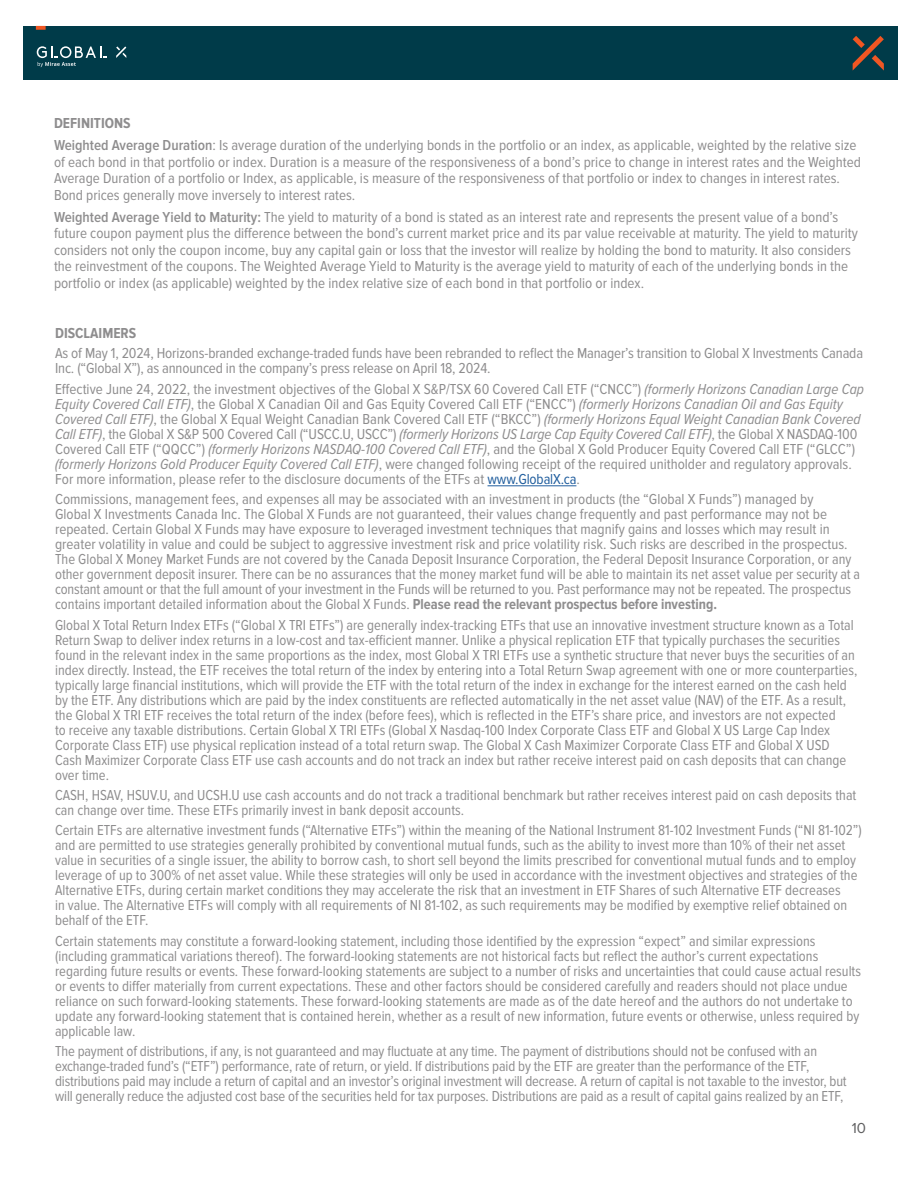
<style>
.page{position:relative;width:918px;height:1188px;background:#fff}
.page>*{position:absolute;margin:0;border:0;box-sizing:border-box;transform-origin:0 0}
.t1{font:15px/15px "Proxima Nova Cond";color:#8e8d8e}
.t2{font:700 15px "Proxima Nova Cond";color:#8e8d8e}
.t3{font:15px "Proxima Nova";color:#606061}
.s1{font-weight:700}
.s2{font-weight:600}
.s3{font-style:italic}
.s4{color:#215e9e}
</style>
<div class="page">
<div style="left:23px;top:26px;width:874px;height:53px;background:#003b49"></div>
<svg style="left:853px;top:36px;width:31px;height:35px"></svg>
<svg style="left:36px;top:26px;width:10px;height:4px"></svg>
<svg style="left:116px;top:46px;width:10px;height:12px"></svg>
<svg style="left:37px;top:46px;width:70px;height:21px"></svg>
<hr style="left:488px;top:486px;width:88px;height:1px;background:#215e9e">
<p class="t1" style="left:54px;top:113px;width:804px;line-height:21.9px"><span class="s1">DEFINITIONS<br></span><span class="s2">Weighted Average Duration</span>: Is average duration of the underlying bonds in the portfolio or an index, as applicable, weighted by the relative size</p>
<p class="t1" style="left:54px;top:154px;width:808px;line-height:16.5px">of each bond in that portfolio or index. Duration is a measure of the responsiveness of a bond’s price to change in interest rates and the Weighted<br>Average Duration of a portfolio or Index, as applicable, is measure of the responsiveness of that portfolio or index to changes in interest rates.<br>Bond prices generally move inversely to interest rates.</p>
<p class="t1" style="left:54px;top:209px;width:805px;line-height:16.5px"><span class="s2">Weighted Average Yield to Maturity:</span> The yield to maturity of a bond is stated as an interest rate and represents the present value of a bond’s future coupon payment plus the difference between the bond’s current market price and its par value receivable at maturity. The yield to maturity considers not only the coupon income, buy any capital gain or loss that the investor will realize by holding the bond to maturity. It also considers the reinvestment of the coupons. The Weighted Average Yield to Maturity is the average yield to maturity of each of the underlying bonds in the portfolio or index (as applicable) weighted by the index relative size of each bond in that portfolio or index.</p>
<p class="t2" style="left:55px;top:325px;width:83px">DISCLAIMERS</p>
<p class="t1" style="left:55px;top:346px;width:810px">As of May 1, 2024, Horizons-branded exchange-traded funds have been rebranded to reflect the Manager’s transition to Global X Investments Canada<br>Inc. (“Global X”), as announced in the company’s press release on April 18, 2024.</p>
<p class="t1" style="left:55px;top:382px;width:810px">Effective June 24, 2022, the investment objectives of the Global X S&amp;P/TSX 60 Covered Call ETF (“CNCC”) <span class="s3">(formerly Horizons Canadian Large Cap Equity Covered Call ETF)</span>, the Global X Canadian Oil and Gas Equity Covered Call ETF (“ENCC”) <span class="s3">(formerly Horizons Canadian Oil and Gas Equity Covered Call ETF)</span>, the Global X Equal Weight Canadian Bank Covered Call ETF (“BKCC”) <span class="s3">(formerly Horizons Equal Weight Canadian Bank Covered Call ETF)</span>, the Global X S&amp;P 500 Covered Call (“USCC.U, USCC”) <span class="s3">(formerly Horizons US Large Cap Equity Covered Call ETF)</span>, the Global X NASDAQ-100<br>Covered Call ETF (“QQCC”) <span class="s3">(formerly Horizons NASDAQ-100 Covered Call ETF)</span>, and the Global X Gold Producer Equity Covered Call ETF (“GLCC”) <span class="s3">(formerly Horizons Gold Producer Equity Covered Call ETF)</span>, were changed following receipt of the required unitholder and regulatory approvals.<br>For more information, please refer to the disclosure documents of the ETFs at <span class="s4">www.GlobalX.ca</span>.</p>
<p class="t1" style="left:55px;top:492px;width:807px">Commissions, management fees, and expenses all may be associated with an investment in products (the “Global X Funds”) managed by<br>Global X Investments Canada Inc. The Global X Funds are not guaranteed, their values change frequently and past performance may not be repeated. Certain Global X Funds may have exposure to leveraged investment techniques that magnify gains and losses which may result in greater volatility in value and could be subject to aggressive investment risk and price volatility risk. Such risks are described in the prospectus.<br>The Global X Money Market Funds are not covered by the Canada Deposit Insurance Corporation, the Federal Deposit Insurance Corporation, or any other government deposit insurer. There can be no assurances that the money market fund will be able to maintain its net asset value per security at a constant amount or that the full amount of your investment in the Funds will be returned to you. Past performance may not be repeated. The prospectus contains important detailed information about the Global X Funds. <span class="s1">Please read the relevant prospectus before investing.</span></p>
<p class="t1" style="left:55px;top:617px;width:804px">Global X Total Return Index ETFs (“Global X TRI ETFs”) are generally index-tracking ETFs that use an innovative investment structure known as a Total Return Swap to deliver index returns in a low-cost and tax-efficient manner. Unlike a physical replication ETF that typically purchases the securities found in the relevant index in the same proportions as the index, most Global X TRI ETFs use a synthetic structure that never buys the securities of an index directly. Instead, the ETF receives the total return of the index by entering into a Total Return Swap agreement with one or more counterparties, typically large financial institutions, which will provide the ETF with the total return of the index in exchange for the interest earned on the cash held by the ETF. Any distributions which are paid by the index constituents are reflected automatically in the net asset value (NAV) of the ETF. As a result, the Global X TRI ETF receives the total return of the index (before fees), which is reflected in the ETF’s share price, and investors are not expected<br>to receive any taxable distributions. Certain Global X TRI ETFs (Global X Nasdaq-100 Index Corporate Class ETF and Global X US Large Cap Index Corporate Class ETF) use physical replication instead of a total return swap. The Global X Cash Maximizer Corporate Class ETF and Global X USD Cash Maximizer Corporate Class ETF use cash accounts and do not track an index but rather receive interest paid on cash deposits that can change over time.</p>
<p class="t1" style="left:55px;top:788px;width:803px">CASH, HSAV, HSUV.U, and UCSH.U use cash accounts and do not track a traditional benchmark but rather receives interest paid on cash deposits that can change over time. These ETFs primarily invest in bank deposit accounts.</p>
<p class="t1" style="left:55px;top:823px;width:808px">Certain ETFs are alternative investment funds (“Alternative ETFs”) within the meaning of the National Instrument 81-102 Investment Funds (“NI 81-102”) and are permitted to use strategies generally prohibited by conventional mutual funds, such as the ability to invest more than 10% of their net asset value in securities of a single issuer, the ability to borrow cash, to short sell beyond the limits prescribed for conventional mutual funds and to employ leverage of up to 300% of net asset value. While these strategies will only be used in accordance with the investment objectives and strategies of the Alternative ETFs, during certain market conditions they may accelerate the risk that an investment in ETF Shares of such Alternative ETF decreases<br>in value. The Alternative ETFs will comply with all requirements of NI 81-102, as such requirements may be modified by exemptive relief obtained on behalf of the ETF.</p>
<p class="t1" style="left:55px;top:934px;width:808px">Certain statements may constitute a forward-looking statement, including those identified by the expression “expect” and similar expressions (including grammatical variations thereof). The forward-looking statements are not historical facts but reflect the author’s current expectations regarding future results or events. These forward-looking statements are subject to a number of risks and uncertainties that could cause actual results or events to differ materially from current expectations. These and other factors should be considered carefully and readers should not place undue reliance on such forward-looking statements. These forward-looking statements are made as of the date hereof and the authors do not undertake to update any forward-looking statement that is contained herein, whether as a result of new information, future events or otherwise, unless required by applicable law.</p>
<p class="t1" style="left:55px;top:1044px;width:793px">The payment of distributions, if any, is not guaranteed and may fluctuate at any time. The payment of distributions should not be confused with an exchange-traded fund’s (“ETF”) performance, rate of return, or yield. If distributions paid by the ETF are greater than the performance of the ETF, distributions paid may include a return of capital and an investor’s original investment will decrease. A return of capital is not taxable to the investor, but will generally reduce the adjusted cost base of the securities held for tax purposes. Distributions are paid as a result of capital gains realized by an ETF,</p>
<p class="t3" style="left:852px;top:1120px;width:16px">10</p>
</div>
